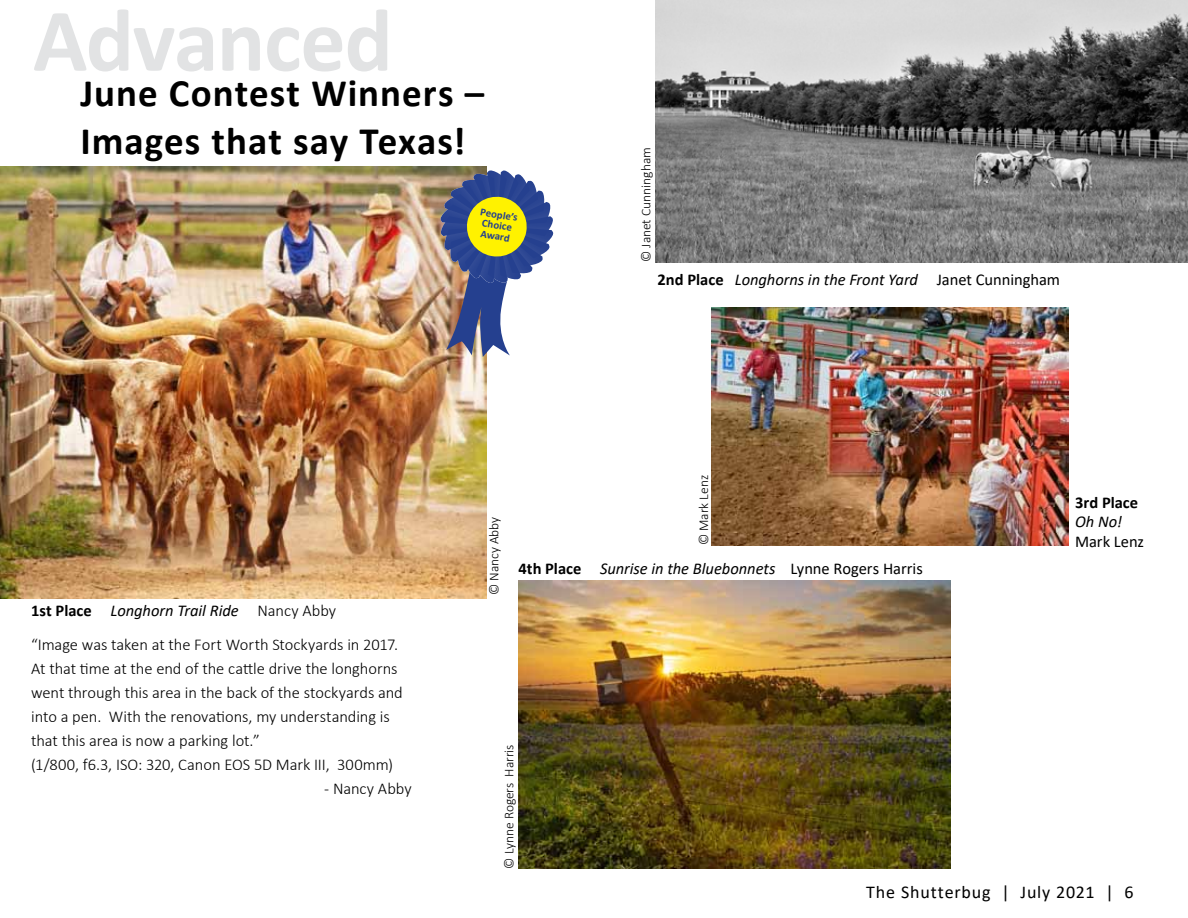
<style>
.page{position:relative;width:1188px;height:918px;background:#fff}
.page>*{position:absolute;margin:0;border:0;box-sizing:border-box;transform-origin:0 0}
.t1{font:700 90px "Calibri";letter-spacing:-.015em;color:#e2e3e4}
.t2{font:700 39px/48px "Calibri";letter-spacing:.025em;color:#000}
.t3{font:18px "Calibri";letter-spacing:.045em;color:#000}
.t4{font:300 16.5px/24px "Calibri";letter-spacing:-.005em;color:#000}
.t5{font:italic 16.5px "Calibri";letter-spacing:-.005em;color:#000}
.t6{font:700 16.5px "Calibri";color:#000}
.t7{font:16.5px "Calibri";letter-spacing:-.005em;color:#000}
.t8{font:300 13.5px "Calibri";color:#000}
.t9{font:700 10.8px/10.8px "Calibri";color:#25408f;text-align:center}
.s1{font-weight:700;font-style:normal}
.s2{font-style:normal}
.s3{font-weight:300;font-style:normal}
</style>
<div class="page">
<img style="left:656px;top:0;width:532px;height:262px">
<img style="left:0;top:166px;width:487px;height:432px">
<svg style="left:438px;top:167px;width:116px;height:190px"></svg>
<img style="left:712px;top:308px;width:356px;height:237px">
<img style="left:519px;top:580px;width:432px;height:288px">
<h1 class="t1" style="left:33px;top:-23px;width:361px">Advanced</h1>
<h2 class="t2" style="left:80px;top:68px;width:405px">June Contest Winners –<br>Images that say Texas!</h2>
<p class="t9" style="left:481px;top:206px;width:39px;rotate:10deg">People’s<br>Choice<br>Award</p>
<p class="t8" style="left:638px;top:262px;width:116px;rotate:-90deg">© Janet Cunningham</p>
<p class="t5" style="left:658px;top:268px;width:404px"><span class="s1">2nd Place</span> Longhorns in the Front Yard <span class="s2">Janet Cunningham</span></p>
<p class="t5" style="left:31px;top:599px;width:306px"><span class="s1">1st Place</span> Longhorn Trail Ride <span class="s3">Nancy Abby</span></p>
<p class="t4" style="left:31px;top:632px;width:373px">“Image was taken at the Fort Worth Stockyards in 2017.<br>At that time at the end of the cattle drive the longhorns went through this area in the back of the stockyards and into a pen. With the renovations, my understanding is that this area is now a parking lot.”<br>(1/800, f6.3, ISO: 320, Canon EOS 5D Mark III, 300mm)</p>
<p class="t4" style="left:324px;top:776px;width:89px">- Nancy Abby</p>
<p class="t8" style="left:486px;top:595px;width:80px;rotate:-90deg">© Nancy Abby</p>
<p class="t8" style="left:695px;top:545px;width:72px;rotate:-90deg">© Mark Lenz</p>
<p class="t5" style="left:519px;top:557px;width:406px"><span class="s1">4th Place</span> Sunrise in the Bluebonnets <span class="s2">Lynne Rogers Harris</span></p>
<p class="t8" style="left:501px;top:868px;width:125px;rotate:-90deg">© Lynne Rogers Harris</p>
<p class="t6" style="left:1075px;top:490px;width:65px">3rd Place</p>
<p class="t5" style="left:1075px;top:510px;width:49px">Oh No!</p>
<p class="t7" style="left:1075px;top:530px;width:71px">Mark Lenz</p>
<p class="t3" style="left:866px;top:880px;width:269px">The Shutterbug | July 2021 | 6</p>
</div>
